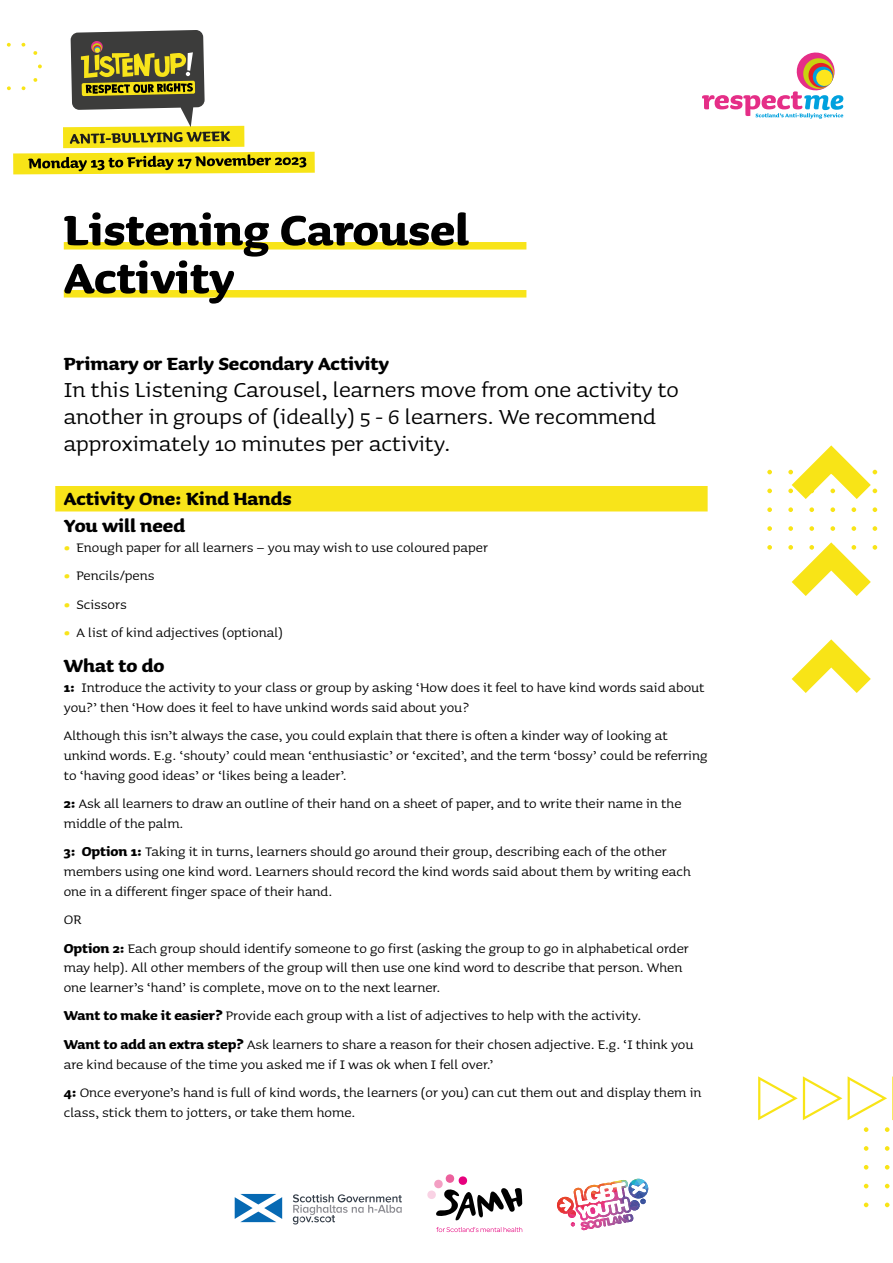
<style>
.page{position:relative;width:893px;height:1263px;background:#fff}
.page>*{position:absolute;margin:0;border:0;box-sizing:border-box;transform-origin:0 0}
.t1{font:700 54px "Sauna Pro";color:#000}
.LEAD_IN{font:27px/27px "Sauna Pro";color:#000}
.PARA_HEAD{font:700 22.5px "Sauna Pro";color:#000}
.RULED_HEAD{font:700 22.5px "Sauna Pro";color:#000}
.BODY{font:16.5px/19.8px "Sauna Pro";color:#000}
.s1{font-weight:900;color:#f8e41a}
.s2{font-weight:700}
</style>
<div class="page">
<svg style="left:792px;top:639px;width:79px;height:54px"></svg>
<svg style="left:788px;top:542px;width:89px;height:54px"></svg>
<svg style="left:767px;top:545px;width:5px;height:5px"></svg>
<svg style="left:873px;top:526px;width:4px;height:5px"></svg>
<svg style="left:851px;top:526px;width:5px;height:5px"></svg>
<svg style="left:830px;top:526px;width:5px;height:5px"></svg>
<svg style="left:809px;top:526px;width:5px;height:5px"></svg>
<svg style="left:788px;top:526px;width:5px;height:5px"></svg>
<svg style="left:767px;top:526px;width:5px;height:5px"></svg>
<svg style="left:873px;top:507px;width:4px;height:5px"></svg>
<svg style="left:851px;top:507px;width:5px;height:5px"></svg>
<svg style="left:830px;top:507px;width:5px;height:5px"></svg>
<svg style="left:809px;top:507px;width:5px;height:5px"></svg>
<svg style="left:788px;top:507px;width:5px;height:5px"></svg>
<svg style="left:767px;top:507px;width:5px;height:5px"></svg>
<svg style="left:767px;top:489px;width:5px;height:4px"></svg>
<svg style="left:788px;top:445px;width:89px;height:54px"></svg>
<svg style="left:767px;top:470px;width:5px;height:4px"></svg>
<svg style="left:702px;top:52px;width:141px;height:67px"></svg>
<svg style="left:235px;top:1194px;width:47px;height:28px"></svg>
<svg style="left:293px;top:1194px;width:109px;height:30px"></svg>
<svg style="left:427px;top:1174px;width:95px;height:46px"></svg>
<svg style="left:436px;top:1227px;width:86px;height:5px"></svg>
<img style="left:573px;top:1179px;width:76px;height:42px">
<svg style="left:6px;top:30px;width:309px;height:144px"></svg>
<hr style="left:892px;top:1076px;width:1px;height:44px;background:#f8e417">
<svg style="left:848px;top:1076px;width:39px;height:44px"></svg>
<svg style="left:758px;top:1076px;width:84px;height:44px"></svg>
<svg style="left:885px;top:1202px;width:4px;height:5px"></svg>
<svg style="left:864px;top:1202px;width:4px;height:5px"></svg>
<svg style="left:885px;top:1184px;width:4px;height:4px"></svg>
<svg style="left:864px;top:1184px;width:4px;height:4px"></svg>
<svg style="left:885px;top:1165px;width:4px;height:4px"></svg>
<svg style="left:864px;top:1165px;width:4px;height:4px"></svg>
<svg style="left:885px;top:1146px;width:4px;height:5px"></svg>
<svg style="left:864px;top:1146px;width:4px;height:5px"></svg>
<svg style="left:885px;top:1127px;width:4px;height:5px"></svg>
<svg style="left:864px;top:1127px;width:4px;height:5px"></svg>
<div style="left:64px;top:242px;width:462px;height:7px;background:#f8e41a"></div>
<div style="left:64px;top:290px;width:462px;height:7px;background:#f8e41a"></div>
<div style="left:55px;top:486px;width:653px;height:25px;background:#f8e41a"></div>
<h1 class="t1" style="left:64px;top:198px;width:407px">Listening Carousel</h1>
<h1 class="t1" style="left:64px;top:246px;width:172px">Activity</h1>
<p class="PARA_HEAD" style="left:64px;top:350px;width:327px">Primary or Early Secondary Activity</p>
<p class="LEAD_IN" style="left:64px;top:376px;width:617px">In this Listening Carousel, learners move from one activity to another in groups of (ideally) 5 - 6 learners. We recommend approximately 10 minutes per activity.</p>
<p class="RULED_HEAD" style="left:64px;top:485px;width:229px">Activity One: Kind Hands</p>
<p class="PARA_HEAD" style="left:64px;top:512px;width:123px">You will need</p>
<p class="BODY" style="left:64px;top:537px;width:426px"><span class="s1">•</span> Enough paper for all learners – you may wish to use coloured paper</p>
<p class="BODY" style="left:64px;top:566px;width:92px"><span class="s1">•</span> Pencils/pens</p>
<p class="BODY" style="left:64px;top:594px;width:64px"><span class="s1">•</span> Scissors</p>
<p class="BODY" style="left:64px;top:622px;width:221px"><span class="s1">•</span> A list of kind adjectives (optional)</p>
<p class="PARA_HEAD" style="left:64px;top:653px;width:102px">What to do</p>
<p class="BODY" style="left:64px;top:678px;width:642px"><span class="s2">1:</span> Introduce the activity to your class or group by asking ‘How does it feel to have kind words said about you?’ then ‘How does it feel to have unkind words said about you?</p>
<p class="BODY" style="left:64px;top:726px;width:645px">Although this isn’t always the case, you could explain that there is often a kinder way of looking at unkind words. E.g. ‘shouty’ could mean ‘enthusiastic’ or ‘excited’, and the term ‘bossy’ could be referring to ‘having good ideas’ or ‘likes being a leader’.</p>
<p class="BODY" style="left:64px;top:794px;width:619px"><span class="s2">2:</span> Ask all learners to draw an outline of their hand on a sheet of paper, and to write their name in the middle of the palm.</p>
<p class="BODY" style="left:64px;top:842px;width:629px"><span class="s2">3: Option 1:</span> Taking it in turns, learners should go around their group, describing each of the other members using one kind word. Learners should record the kind words said about them by writing each one in a different finger space of their hand.</p>
<p class="BODY" style="left:64px;top:910px;width:19px">OR</p>
<p class="BODY" style="left:64px;top:938px;width:627px"><span class="s2">Option 2:</span> Each group should identify someone to go first (asking the group to go in alphabetical order may help). All other members of the group will then use one kind word to describe that person. When one learner’s ‘hand’ is complete, move on to the next learner.</p>
<p class="BODY" style="left:64px;top:1006px;width:579px"><span class="s2">Want to make it easier?</span> Provide each group with a list of adjectives to help with the activity.</p>
<p class="BODY" style="left:64px;top:1034px;width:631px"><span class="s2">Want to add an extra step?</span> Ask learners to share a reason for their chosen adjective. E.g. ‘I think you are kind because of the time you asked me if I was ok when I fell over.’</p>
<p class="BODY" style="left:64px;top:1082px;width:639px"><span class="s2">4:</span> Once everyone’s hand is full of kind words, the learners (or you) can cut them out and display them in class, stick them to jotters, or take them home.</p>
</div>
